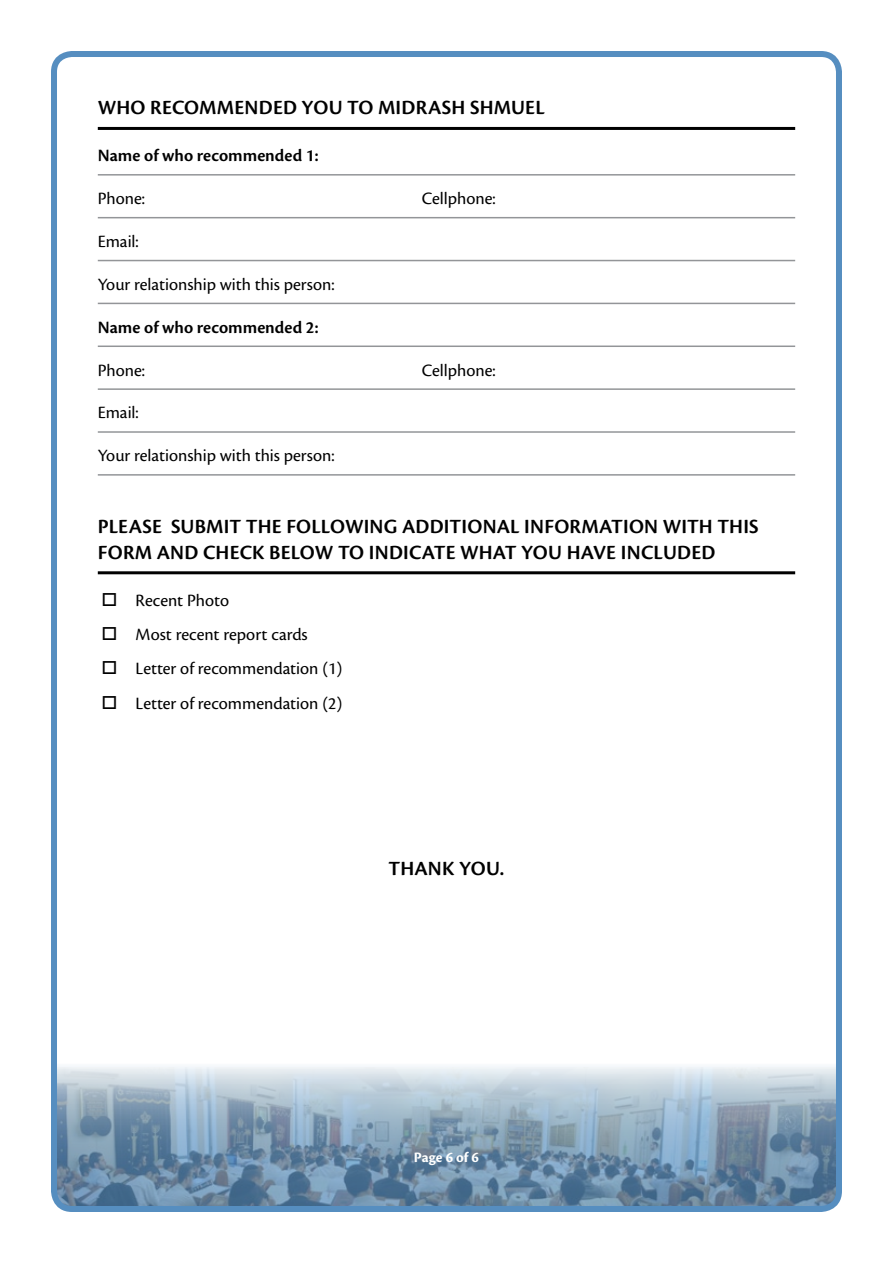
<style>
.page{position:relative;width:893px;height:1263px;background:#fff}
.page>*{position:absolute;margin:0;border:0;box-sizing:border-box;transform-origin:0 0}
.t1{font:600 21px/25.2px "Cronos Pro";letter-spacing:.01em;color:#000}
.t2{font:18px "Cronos Pro";color:#000}
.t3{font:600 18px "Cronos Pro";color:#000}
.t4{font:700 15px "Cronos Pro";letter-spacing:.005em;color:#fff}
</style>
<div class="page">
<svg style="left:58px;top:1066px;width:777px;height:139px;background:#8ba4b9"></svg>
<div style="left:51px;top:51px;width:791px;height:1161px;border:6px solid #568ec0;border-radius:18px"></div>
<hr style="left:98px;top:127px;width:697px;height:3px;background:#000">
<hr style="left:98px;top:174px;width:697px;height:2px;background:#939598">
<hr style="left:98px;top:217px;width:697px;height:1px;background:#939598">
<hr style="left:98px;top:260px;width:697px;height:1px;background:#939598">
<hr style="left:98px;top:303px;width:697px;height:1px;background:#939598">
<hr style="left:98px;top:345px;width:697px;height:2px;background:#939598">
<hr style="left:98px;top:388px;width:697px;height:2px;background:#939598">
<hr style="left:98px;top:431px;width:697px;height:2px;background:#939598">
<hr style="left:98px;top:474px;width:697px;height:2px;background:#939598">
<hr style="left:98px;top:571px;width:697px;height:3px;background:#000">
<p class="t1" style="left:98px;top:95px;width:448px">WHO RECOMMENDED YOU TO MIDRASH SHMUEL</p>
<p class="t3" style="left:98px;top:145px;width:222px">NAME OF WHO RECOMMENDED 1:</p>
<p class="t2" style="left:98px;top:188px;width:49px">Phone:</p>
<p class="t2" style="left:422px;top:188px;width:75px">Cellphone:</p>
<p class="t2" style="left:98px;top:231px;width:42px">Email:</p>
<p class="t2" style="left:98px;top:274px;width:238px">Your relationship with this person:</p>
<p class="t3" style="left:98px;top:317px;width:222px">NAME OF WHO RECOMMENDED 2:</p>
<p class="t2" style="left:98px;top:360px;width:49px">Phone:</p>
<p class="t2" style="left:422px;top:360px;width:75px">Cellphone:</p>
<p class="t2" style="left:98px;top:402px;width:42px">Email:</p>
<p class="t2" style="left:98px;top:445px;width:238px">Your relationship with this person:</p>
<p class="t1" style="left:98px;top:514px;width:662px">PLEASE SUBMIT THE FOLLOWING ADDITIONAL INFORMATION WITH THIS<br>FORM AND CHECK BELOW TO INDICATE WHAT YOU HAVE INCLUDED</p>
<p class="t2" style="left:102px;top:590px;width:129px">□ Recent Photo</p>
<p class="t2" style="left:102px;top:624px;width:208px">□ Most recent report cards</p>
<p class="t2" style="left:102px;top:658px;width:242px">□ Letter of recommendation (1)</p>
<p class="t2" style="left:102px;top:693px;width:242px">□ Letter of recommendation (2)</p>
<p class="t1" style="left:389px;top:856px;width:117px">THANK YOU.</p>
<p class="t4" style="left:414px;top:1149px;width:67px">Page 6 of 6</p>
</div>
